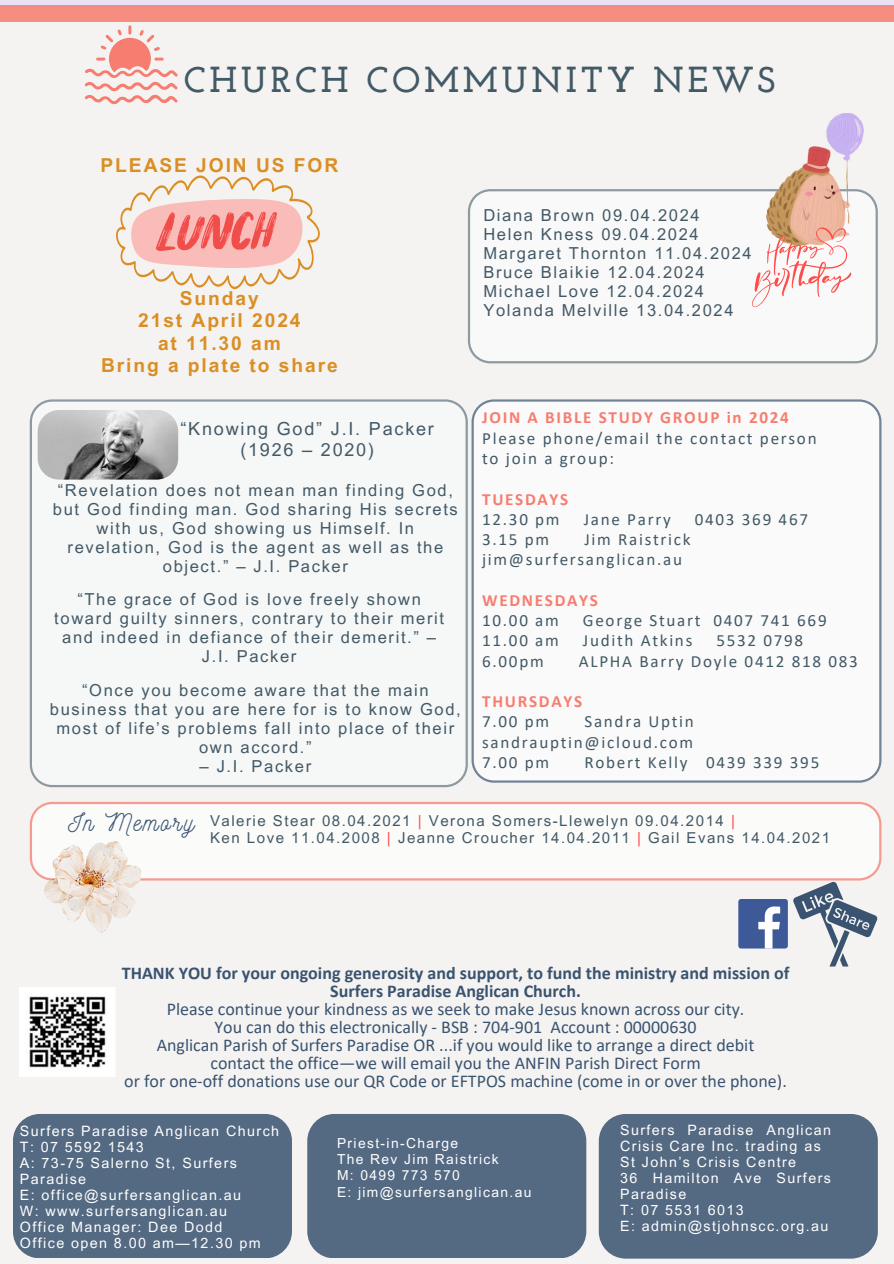
<style>
.page{position:relative;width:894px;height:1264px;background:#fff}
.page>*{position:absolute;margin:0;border:0;box-sizing:border-box;transform-origin:0 0}
.t1{font:700 36px "Josefin Slab";letter-spacing:.1em;color:#425966}
.t2{font:24.15px "Nickainley";letter-spacing:.1em;color:#3a5370}
.t3{font:700 19.2px/22.2px "Arial MT Pro";letter-spacing:.1em;color:#db8e23;text-align:center}
.t4{font:18px/18px "Calibri";color:#3a5370;text-align:center}
.t5{font:700 18px/18px "Calibri";color:#3a5370;text-align:center}
.t6{font:18px/21.3px "Arial MT Pro";letter-spacing:.1em;color:#425966;text-align:center}
.t7{font:17.1px/20.2px "Calibri";letter-spacing:.1em;color:#425966}
.t8{font:700 17.1px "Calibri";letter-spacing:.1em;color:#f67d6f}
.t9{font:16.5px/19.2px "Arial MT Pro";letter-spacing:.1em;color:#425966;text-align:center}
.t10{font:15px/16.8px "Arial MT Pro";letter-spacing:.1em;color:#425966}
.t11{font:14.25px/16px "Arial MT Pro";letter-spacing:.1em;color:#fff}
.t12{font:13.8px/16.4px "Arial MT Pro";letter-spacing:.1em;color:#fff}
.s1{color:#ff4c4a}
</style>
<div class="page">
<div style="left:0;top:0;width:893px;height:1263px;background:#f4f3f1"></div>
<div style="left:13px;top:1113px;width:279px;height:144px;background:#546982;border-radius:27px"></div>
<div style="left:307px;top:1113px;width:279px;height:144px;background:#546982;border-radius:27px"></div>
<div style="left:598px;top:1113px;width:279px;height:145px;background:#546982;border-radius:27px"></div>
<svg style="left:471px;top:399px;width:410px;height:383px"></svg>
<img style="left:20px;top:987px;width:95px;height:89px">
<svg style="left:467px;top:189px;width:410px;height:174px"></svg>
<div style="left:30px;top:399px;width:437px;height:388px;background:#f6f7f7"></div>
<svg style="left:30px;top:801px;width:851px;height:79px"></svg>
<div style="left:0;top:5px;width:893px;height:16px;background:#f58d81"></div>
<img style="left:44px;top:841px;width:97px;height:91px">
<img style="left:38px;top:410px;width:140px;height:69px;border-radius:21px">
<svg style="left:85px;top:25px;width:93px;height:79px"></svg>
<img style="left:766px;top:114px;width:97px;height:131px">
<svg style="left:751px;top:226px;width:106px;height:81px"></svg>
<svg style="left:792px;top:881px;width:85px;height:85px"></svg>
<div style="left:738px;top:899px;width:49px;height:49px;background:#3d5997;border-radius:3px"></div>
<svg style="left:758px;top:906px;width:22px;height:42px"></svg>
<svg style="left:116px;top:175px;width:204px;height:114px"></svg>
<h1 class="t1" style="left:184px;top:58px;width:592px">CHURCH COMMUNITY NEWS</h1>
<p class="t3" style="left:101px;top:155px;width:239px">PLEASE JOIN US FOR</p>
<p class="t3" style="left:101px;top:288px;width:238px">Sunday<br>21st April 2024<br>at 11.30 am<br>Bring a plate to share</p>
<p class="t6" style="left:180px;top:418px;width:255px">“Knowing God” J.I. Packer (1926 – 2020)</p>
<p class="t9" style="left:53px;top:481px;width:406px">“Revelation does not mean man finding God, but God finding man. God sharing His secrets with us, God showing us Himself. In revelation, God is the agent as well as the object.” – J.I. Packer</p>
<p class="t9" style="left:54px;top:590px;width:391px">“The grace of God is love freely shown toward guilty sinners, contrary to their merit and indeed in defiance of their demerit.” – J.I. Packer</p>
<p class="t9" style="left:50px;top:681px;width:412px">“Once you become aware that the main business that you are here for is to know God, most of life’s problems fall into place of their own accord.”</p>
<p class="t9" style="left:199px;top:757px;width:113px">– J.I. Packer</p>
<p class="t9" style="left:483px;top:206px;width:270px;text-align:left">Diana Brown 09.04.2024<br>Helen Kness 09.04.2024<br>Margaret Thornton 11.04.2024<br>Bruce Blaikie 12.04.2024<br>Michael Love 12.04.2024<br>Yolanda Melville 13.04.2024</p>
<p class="t8" style="left:482px;top:406px;width:308px">JOIN A BIBLE STUDY GROUP in 2024</p>
<p class="t7" style="left:482px;top:427px;width:336px">Please phone/email the contact person to join a group:</p>
<p class="t8" style="left:482px;top:487px;width:88px">TUESDAYS</p>
<p class="t7" style="left:482px;top:508px;width:79px">12.30 pm</p>
<p class="t7" style="left:583px;top:508px;width:89px">Jane Parry</p>
<p class="t7" style="left:694px;top:508px;width:115px">0403 369 467</p>
<p class="t7" style="left:482px;top:529px;width:69px">3.15 pm</p>
<p class="t7" style="left:482px;top:529px;width:210px;text-indent:102px">Jim Raistrick jim@surfersanglican.au</p>
<p class="t8" style="left:482px;top:588px;width:117px">WEDNESDAYS</p>
<p class="t7" style="left:482px;top:610px;width:78px">10.00 am</p>
<p class="t7" style="left:582px;top:610px;width:245px">George Stuart 0407 741 669</p>
<p class="t7" style="left:482px;top:630px;width:78px">11.00 am</p>
<p class="t7" style="left:582px;top:630px;width:111px">Judith Atkins</p>
<p class="t7" style="left:716px;top:630px;width:88px">5532 0798</p>
<p class="t7" style="left:482px;top:650px;width:63px">6.00pm</p>
<p class="t7" style="left:578px;top:650px;width:280px">ALPHA Barry Doyle 0412 818 083</p>
<p class="t8" style="left:482px;top:689px;width:101px">THURSDAYS</p>
<p class="t7" style="left:482px;top:711px;width:69px">7.00 pm</p>
<p class="t7" style="left:482px;top:711px;width:213px;text-align:justify;text-indent:102px">Sandra Uptin sandrauptin@icloud.com 7.00 pm</p>
<p class="t7" style="left:584px;top:751px;width:236px">Robert Kelly 0439 339 395</p>
<h2 class="t2" style="left:68px;top:807px;width:127px">In Memory</h2>
<p class="t10" style="left:210px;top:813px;width:621px">Valerie Stear 08.04.2021 <span class="s1">|</span> Verona Somers-Llewelyn 09.04.2014 <span class="s1">|<br></span>Ken Love 11.04.2008 <span class="s1">|</span> Jeanne Croucher 14.04.2011 <span class="s1">|</span> Gail Evans 14.04.2021</p>
<p class="t5" style="left:122px;top:963px;width:669px">THANK YOU for your ongoing generosity and support, to fund the ministry and mission of<br>Surfers Paradise Anglican Church.</p>
<p class="t4" style="left:124px;top:999px;width:664px">Please continue your kindness as we seek to make Jesus known across our city.<br>You can do this electronically - BSB : 704-901 Account : 00000630<br>Anglican Parish of Surfers Paradise OR ...if you would like to arrange a direct debit<br>contact the office—we will email you the ANFIN Parish Direct Form<br>or for one-off donations use our QR Code or EFTPOS machine (come in or over the phone).</p>
<p class="t11" style="left:20px;top:1123px;width:261px">Surfers Paradise Anglican Church<br>T: 07 5592 1543<br>A: 73-75 Salerno St, Surfers<br>Paradise<br>E: office@surfersanglican.au<br>W: www.surfersanglican.au<br>Office Manager: Dee Dodd<br>Office open 8.00 am—12.30 pm</p>
<p class="t12" style="left:337px;top:1135px;width:196px">Priest-in-Charge<br>The Rev Jim Raistrick<br>M: 0499 773 570<br>E: jim@surfersanglican.au</p>
<p class="t11" style="left:620px;top:1123px;width:212px">Surfers Paradise Anglican<br>Crisis Care Inc. trading as<br>St John’s Crisis Centre<br>36 Hamilton Ave Surfers<br>Paradise<br>T: 07 5531 6013<br>E: admin@stjohnscc.org.au</p>
</div>
